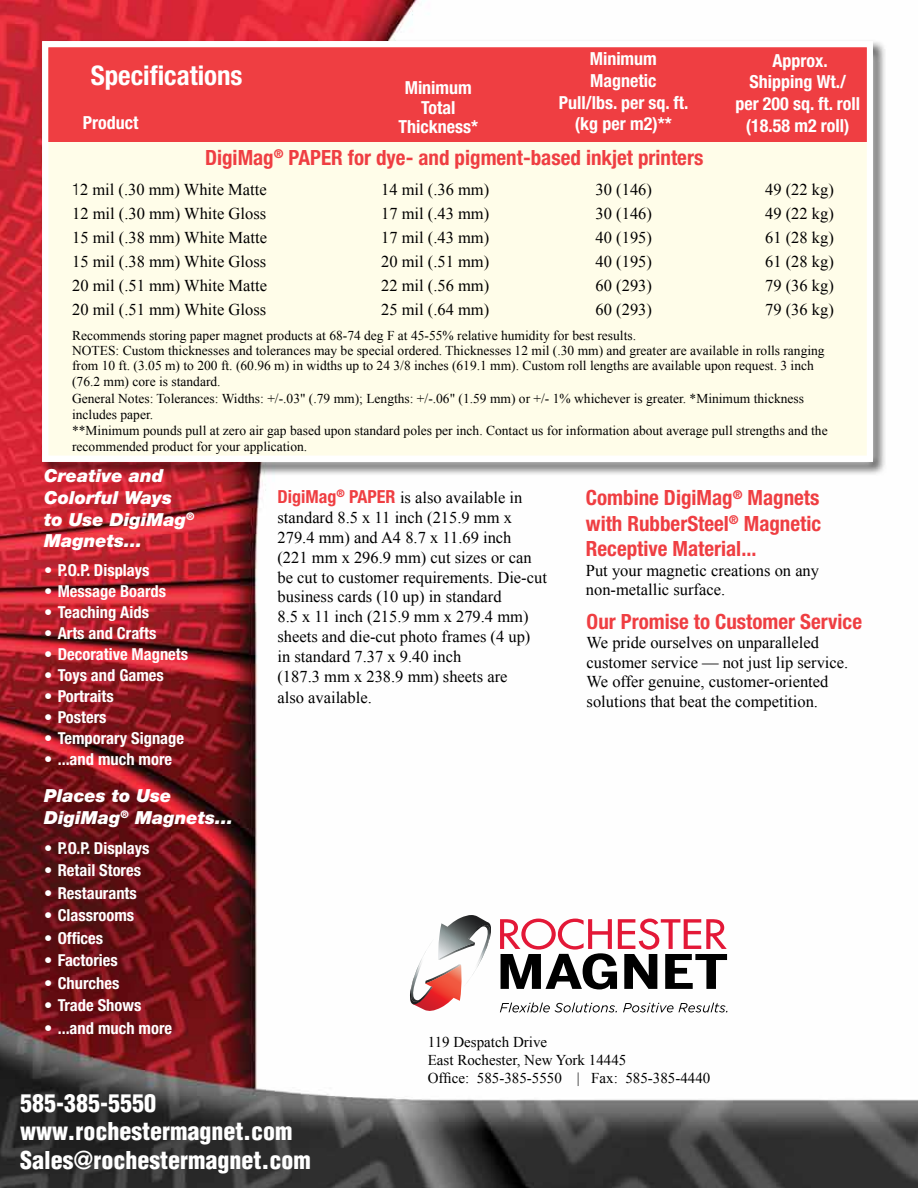
<style>
.page{position:relative;width:918px;height:1188px;background:#fff}
.page>*{position:absolute;margin:0;border:0;box-sizing:border-box;transform-origin:0 0}
.t1{font:700 condensed 27px "Helvetica Neue LT Std";color:#fff}
.t2{font:900 condensed 24px/28.8px "Helvetica LT Std";color:#fff}
.t3{font:700 condensed 21px/25.2px "Helvetica Neue LT Std";color:#ef3e42;text-align:justify}
.t4{font:700 condensed 18px/21.6px "Helvetica Neue LT Std";color:#fff;text-align:center}
.t5{font:italic 900 18px/21.6px "Helvetica Neue LT Std";color:#fff}
.t6{font:16.5px/19.8px "Times New Roman";color:#000}
.t7{font:700 condensed 16.5px "Helvetica Neue LT Std";color:#fff}
.t8{font:15px/18px "Times New Roman";color:#000}
.t9{font:13.5px/15.9px "Times New Roman";color:#000}
.s1{font-family:"Helvetica Neue LT Std";font-weight:300;font-stretch:condensed}
.s2{font-family:"Helvetica Neue LT Std";font-weight:700;font-stretch:condensed;font-size:18px;color:#ef3e42}
</style>
<div class="page">
<img style="left:0;top:0;width:918px;height:1188px">
<div style="left:40px;top:39px;width:847px;height:437px;background:#000;opacity:.75"></div>
<div style="left:42px;top:41px;width:831px;height:421px;background:#fffde9"></div>
<div style="left:45px;top:44px;width:825px;height:98px;background:#ef3e42"></div>
<div style="left:42px;top:41px;width:831px;height:421px;border:6px solid #fff"></div>
<svg style="left:409px;top:915px;width:83px;height:97px"></svg>
<svg style="left:500px;top:919px;width:227px;height:70px"></svg>
<svg style="left:500px;top:1003px;width:117px;height:9px"></svg>
<svg style="left:623px;top:1003px;width:105px;height:9px"></svg>
<h1 class="t1" style="left:91px;top:59px;width:153px">Specifications</h1>
<p class="t4" style="left:83px;top:112px;width:57px">Product</p>
<p class="t4" style="left:398px;top:78px;width:81px;line-height:19.5px">Minimum<br>Total<br>Thickness*</p>
<p class="t4" style="left:559px;top:48px;width:131px">Minimum<br>Magnetic<br>Pull/lbs. per sq. ft. (kg per m2)**</p>
<p class="t4" style="left:735px;top:49px;width:126px">Approx.<br>Shipping Wt./<br>per 200 sq. ft. roll (18.58 m2 roll)</p>
<p class="t3" style="left:205px;top:145px;width:500px">DigiMag<sup>®</sup> PAPER for dye- and pigment-based inkjet printers</p>
<p class="t6" style="left:72px;top:179px;width:196px"><span class="s1">1</span>2 mil (.30 mm) White Matte</p>
<p class="t6" style="left:381px;top:179px;width:110px">14 mil (.36 mm)</p>
<p class="t6" style="left:596px;top:179px;width:58px">30 (146)</p>
<p class="t6" style="left:765px;top:179px;width:70px">49 (22 kg)</p>
<p class="t6" style="left:72px;top:203px;width:196px">12 mil (.30 mm) White Gloss</p>
<p class="t6" style="left:381px;top:203px;width:110px">17 mil (.43 mm)</p>
<p class="t6" style="left:596px;top:203px;width:58px">30 (146)</p>
<p class="t6" style="left:765px;top:203px;width:70px">49 (22 kg)</p>
<p class="t6" style="left:72px;top:227px;width:196px">15 mil (.38 mm) White Matte</p>
<p class="t6" style="left:381px;top:227px;width:110px">17 mil (.43 mm)</p>
<p class="t6" style="left:596px;top:227px;width:58px">40 (195)</p>
<p class="t6" style="left:765px;top:227px;width:70px">61 (28 kg)</p>
<p class="t6" style="left:72px;top:251px;width:196px">15 mil (.38 mm) White Gloss</p>
<p class="t6" style="left:381px;top:251px;width:110px">20 mil (.51 mm)</p>
<p class="t6" style="left:596px;top:251px;width:58px">40 (195)</p>
<p class="t6" style="left:765px;top:251px;width:70px">61 (28 kg)</p>
<p class="t6" style="left:72px;top:275px;width:196px">20 mil (.51 mm) White Matte</p>
<p class="t6" style="left:381px;top:275px;width:110px">22 mil (.56 mm)</p>
<p class="t6" style="left:596px;top:275px;width:58px">60 (293)</p>
<p class="t6" style="left:765px;top:275px;width:70px">79 (36 kg)</p>
<p class="t6" style="left:72px;top:299px;width:196px">20 mil (.51 mm) White Gloss</p>
<p class="t6" style="left:381px;top:299px;width:110px">25 mil (.64 mm)</p>
<p class="t6" style="left:596px;top:299px;width:58px">60 (293)</p>
<p class="t6" style="left:765px;top:299px;width:70px">79 (36 kg)</p>
<p class="t9" style="left:72px;top:327px;width:757px">Recommends storing paper magnet products at 68-74 deg F at 45-55% relative humidity for best results.<br>NOTES: Custom thicknesses and tolerances may be special ordered. Thicknesses 12 mil (.30 mm) and greater are available in rolls ranging from 10 ft. (3.05 m) to 200 ft. (60.96 m) in widths up to 24 3/8 inches (619.1 mm). Custom roll lengths are available upon request. 3 inch (76.2 mm) core is standard.<br>General Notes: Tolerances: Widths: +/-.03" (.79 mm); Lengths: +/-.06" (1.59 mm) or +/- 1% whichever is greater. *Minimum thickness includes paper.<br>**Minimum pounds pull at zero air gap based upon standard poles per inch. Contact us for information about average pull strengths and the recommended product for your application.</p>
<p class="t5" style="left:44px;top:465px;width:152px">Creative and<br>Colorful Ways to Use DigiMag<sup>®<br></sup>Magnets...</p>
<p class="t7" style="left:44px;top:560px;width:107px">• P.O.P. Displays</p>
<p class="t7" style="left:44px;top:581px;width:123px">• Message Boards</p>
<p class="t7" style="left:44px;top:602px;width:106px">• Teaching Aids</p>
<p class="t7" style="left:44px;top:623px;width:114px">• Arts and Crafts</p>
<p class="t7" style="left:44px;top:644px;width:145px">• Decorative Magnets</p>
<p class="t7" style="left:44px;top:665px;width:121px">• Toys and Games</p>
<p class="t7" style="left:44px;top:686px;width:71px">• Portraits</p>
<p class="t7" style="left:44px;top:707px;width:64px">• Posters</p>
<p class="t7" style="left:44px;top:728px;width:141px">• Temporary Signage</p>
<p class="t7" style="left:44px;top:749px;width:129px">• ...and much more</p>
<p class="t5" style="left:44px;top:785px;width:190px">Places to Use<br>DigiMag<sup>®</sup> Magnets...</p>
<p class="t7" style="left:44px;top:838px;width:107px">• P.O.P. Displays</p>
<p class="t7" style="left:44px;top:860px;width:98px">• Retail Stores</p>
<p class="t7" style="left:44px;top:883px;width:94px">• Restaurants</p>
<p class="t7" style="left:44px;top:905px;width:92px">• Classrooms</p>
<p class="t7" style="left:44px;top:928px;width:61px">• Offices</p>
<p class="t7" style="left:44px;top:950px;width:75px">• Factories</p>
<p class="t7" style="left:44px;top:973px;width:77px">• Churches</p>
<p class="t7" style="left:44px;top:995px;width:99px">• Trade Shows</p>
<p class="t7" style="left:44px;top:1018px;width:129px">• ...and much more</p>
<p class="t6" style="left:278px;top:488px;width:271px"><span class="s2">DigiMag</span><sup>®</sup> <span class="s2">PAPER</span> is also available in standard 8.5 x 11 inch (215.9 mm x 279.4 mm) and A4 8.7 x 11.69 inch<br>(221 mm x 296.9 mm) cut sizes or can be cut to customer requirements. Die-cut business cards (10 up) in standard<br>8.5 x 11 inch (215.9 mm x 279.4 mm) sheets and die-cut photo frames (4 up) in standard 7.37 x 9.40 inch<br>(187.3 mm x 238.9 mm) sheets are</p>
<p class="t6" style="left:278px;top:687px;width:96px">also available.</p>
<p class="t3" style="left:586px;top:485px;width:237px">Combine DigiMag<sup>®</sup> Magnets with RubberSteel<sup>®</sup> Magnetic Receptive Material...</p>
<p class="t6" style="left:586px;top:560px;width:235px">Put your magnetic creations on any non-metallic surface.</p>
<p class="t3" style="left:587px;top:608px;width:277px">Our Promise to Customer Service</p>
<p class="t6" style="left:587px;top:633px;width:263px">We pride ourselves on unparalleled customer service — not just lip service.<br>We offer genuine, customer-oriented solutions that beat the competition.</p>
<p class="t8" style="left:428px;top:1033px;width:284px">119 Despatch Drive<br>East Rochester, New York 14445<br>Office: 585-385-5550 | Fax: 585-385-4440</p>
<h2 class="t2" style="left:20px;top:1088px;width:292px">585-385-5550 www.rochestermagnet.com<br>Sales@rochestermagnet.com</h2>
</div>
